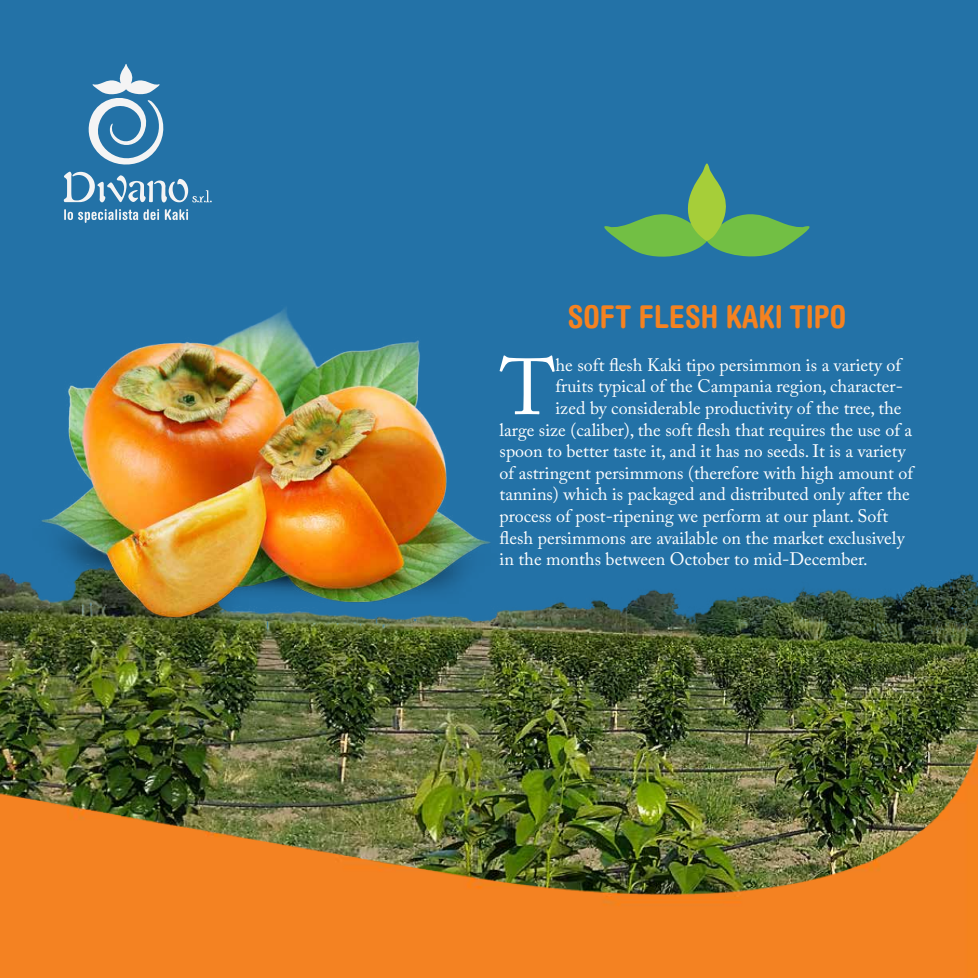
<style>
.page{position:relative;width:978px;height:978px;background:#2372a7}
.page>*{position:absolute;margin:0;border:0;box-sizing:border-box;transform-origin:0 0}
.t1{font:78.75px "Adobe Caslon Pro";color:#fff}
.t2{font:700 condensed 31.5px "Helvetica Rounded LT Std";color:#f58220}
.t3{font:18px "Adobe Caslon Pro";color:#fff}
</style>
<div class="page">
<img style="left:0;top:573px;width:978px;height:160px">
<img style="left:0;top:733px;width:978px;height:245px">
<svg style="left:64px;top:64px;width:148px;height:138px"></svg>
<svg style="left:64px;top:209px;width:74px;height:14px"></svg>
<svg style="left:144px;top:209px;width:15px;height:11px"></svg>
<svg style="left:165px;top:209px;width:23px;height:11px"></svg>
<svg style="left:604px;top:163px;width:206px;height:94px"></svg>
<img style="left:27px;top:308px;width:477px;height:333px">
<h2 class="t2" style="left:568px;top:297px;width:280px">SOFT FLESH KAKI TIPO</h2>
<h1 class="t1" style="left:500px;top:341px;width:57px">T</h1>
<p class="t3" style="left:555px;top:354px;width:347px">he soft flesh Kaki tipo persimmon is a variety of</p>
<p class="t3" style="left:555px;top:376px;width:349px">fruits typical of the Campania region, character-</p>
<p class="t3" style="left:555px;top:397px;width:348px">ized by considerable productivity of the tree, the</p>
<p class="t3" style="left:500px;top:419px;width:414px">large size (caliber), the soft flesh that requires the use of a</p>
<p class="t3" style="left:500px;top:441px;width:408px">spoon to better taste it, and it has no seeds. It is a variety</p>
<p class="t3" style="left:500px;top:462px;width:415px">of astringent persimmons (therefore with high amount of</p>
<p class="t3" style="left:500px;top:484px;width:412px">tannins) which is packaged and distributed only after the</p>
<p class="t3" style="left:500px;top:505px;width:390px">process of post-ripening we perform at our plant. Soft</p>
<p class="t3" style="left:500px;top:527px;width:406px">flesh persimmons are available on the market exclusively</p>
<p class="t3" style="left:500px;top:549px;width:370px">in the months between October to mid-December.</p>
</div>
